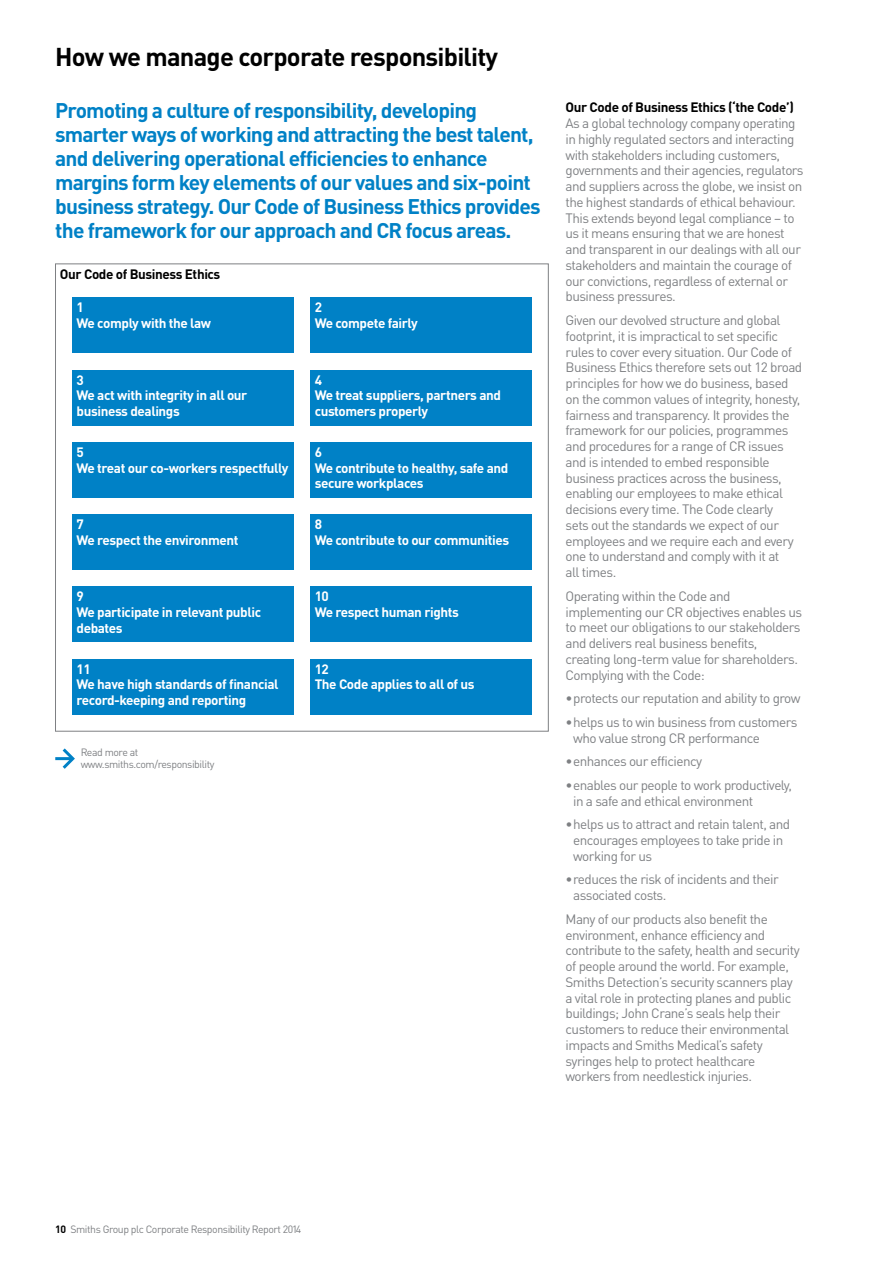
<style>
.page{position:relative;width:893px;height:1263px;background:#fff}
.page>*{position:absolute;margin:0;border:0;box-sizing:border-box;transform-origin:0 0}
.t1{font:700 25.5px "DINOT";letter-spacing:-.03em;color:#000}
.t2{font:700 21px/24px "DINOT";letter-spacing:-.04em;color:#0081c6}
.t3{font:13.5px/15.8px "DINOT";letter-spacing:-.04em;color:#7e8083}
.t4{font:700 13.5px/15.8px "DINOT";letter-spacing:-.03em;color:#fff}
.t5{font:700 13.5px "DINOT";letter-spacing:-.03em;color:#000}
.t6{font:10.5px/12px "DINOT";letter-spacing:-.04em;color:#7e8083}
.s1{font-weight:700;color:#000}
</style>
<div class="page">
<svg style="left:59px;top:748px;width:16px;height:21px"></svg>
<hr style="left:55px;top:757px;width:18px;height:3px;background:#0081c6">
<div style="left:72px;top:298px;width:221px;height:55px;background:#0081c6"></div>
<div style="left:72px;top:370px;width:221px;height:55px;background:#0081c6"></div>
<div style="left:72px;top:442px;width:221px;height:55px;background:#0081c6"></div>
<div style="left:72px;top:514px;width:221px;height:56px;background:#0081c6"></div>
<div style="left:72px;top:587px;width:221px;height:55px;background:#0081c6"></div>
<div style="left:72px;top:659px;width:221px;height:55px;background:#0081c6"></div>
<div style="left:310px;top:298px;width:221px;height:55px;background:#0081c6"></div>
<div style="left:310px;top:370px;width:221px;height:55px;background:#0081c6"></div>
<div style="left:310px;top:442px;width:221px;height:55px;background:#0081c6"></div>
<div style="left:310px;top:514px;width:221px;height:56px;background:#0081c6"></div>
<div style="left:310px;top:587px;width:221px;height:55px;background:#0081c6"></div>
<div style="left:310px;top:659px;width:221px;height:55px;background:#0081c6"></div>
<h1 class="t1" style="left:55px;top:40px;width:444px">How we manage corporate responsibility</h1>
<p class="t2" style="left:55px;top:98px;width:487px">Promoting a culture of responsibility, developing smarter ways of working and attracting the best talent, and delivering operational efficiencies to enhance margins form key elements of our values and six-point business strategy. Our Code of Business Ethics provides the framework for our approach and CR focus areas.</p>
<p class="t5" style="left:566px;top:99px;width:230px">Our Code of Business Ethics (‘the Code’)</p>
<p class="t3" style="left:566px;top:115px;width:240px">As a global technology company operating in highly regulated sectors and interacting with stakeholders including customers, governments and their agencies, regulators and suppliers across the globe, we insist on the highest standards of ethical behaviour.<br>This extends beyond legal compliance – to us it means ensuring that we are honest and transparent in our dealings with all our stakeholders and maintain the courage of our convictions, regardless of external or business pressures.</p>
<p class="t3" style="left:566px;top:312px;width:238px">Given our devolved structure and global footprint, it is impractical to set specific rules to cover every situation. Our Code of Business Ethics therefore sets out 12 broad principles for how we do business, based on the common values of integrity, honesty, fairness and transparency. It provides the framework for our policies, programmes and procedures for a range of CR issues and is intended to embed responsible business practices across the business, enabling our employees to make ethical decisions every time. The Code clearly<br>sets out the standards we expect of our employees and we require each and every one to understand and comply with it at<br>all times.</p>
<p class="t3" style="left:566px;top:588px;width:238px">Operating within the Code and implementing our CR objectives enables us to meet our obligations to our stakeholders and delivers real business benefits, creating long-term value for shareholders.<br>Complying with the Code:</p>
<p class="t3" style="left:566px;top:690px;width:236px">• protects our reputation and ability to grow</p>
<p class="t3" style="left:573px;top:714px;width:226px;text-indent:-8px">• helps us to win business from customers who value strong CR performance</p>
<p class="t3" style="left:566px;top:753px;width:138px">• enhances our efficiency</p>
<p class="t3" style="left:573px;top:777px;width:220px;text-indent:-8px">• enables our people to work productively, in a safe and ethical environment</p>
<p class="t3" style="left:573px;top:816px;width:218px;text-indent:-8px">• helps us to attract and retain talent, and encourages employees to take pride in working for us</p>
<p class="t3" style="left:573px;top:871px;width:207px;text-indent:-8px">• reduces the risk of incidents and their associated costs.</p>
<p class="t3" style="left:566px;top:911px;width:236px">Many of our products also benefit the environment, enhance efficiency and contribute to the safety, health and security of people around the world. For example, Smiths Detection’s security scanners play a vital role in protecting planes and public buildings; John Crane’s seals help their customers to reduce their environmental impacts and Smiths Medical’s safety syringes help to protect healthcare workers from needlestick injuries.</p>
<p class="t5" style="left:60px;top:265px;width:162px">Our Code of Business Ethics</p>
<p class="t4" style="left:315px;top:299px;width:105px">2<br>We compete fairly</p>
<p class="t4" style="left:77px;top:299px;width:136px">1<br>We comply with the law</p>
<p class="t4" style="left:77px;top:371px;width:172px">3<br>We act with integrity in all our business dealings</p>
<p class="t4" style="left:77px;top:444px;width:213px">5<br>We treat our co-workers respectfully</p>
<p class="t4" style="left:315px;top:371px;width:188px">4<br>We treat suppliers, partners and customers properly</p>
<p class="t4" style="left:315px;top:444px;width:195px">6<br>We contribute to healthy, safe and secure workplaces</p>
<p class="t4" style="left:315px;top:516px;width:196px">8<br>We contribute to our communities</p>
<p class="t4" style="left:77px;top:516px;width:164px">7<br>We respect the environment</p>
<p class="t4" style="left:77px;top:588px;width:186px">9<br>We participate in relevant public debates</p>
<p class="t4" style="left:77px;top:660px;width:204px">11<br>We have high standards of financial record-keeping and reporting</p>
<p class="t4" style="left:315px;top:588px;width:146px">10<br>We respect human rights</p>
<p class="t4" style="left:315px;top:660px;width:162px">12<br>The Code applies to all of us</p>
<p class="t6" style="left:81px;top:746px;width:135px">Read more at www.smiths.com/responsibility</p>
<p class="t6" style="left:55px;top:1223px;width:248px"><span class="s1">10</span> Smiths Group plc Corporate Responsibility Report 2014</p>
</div>
